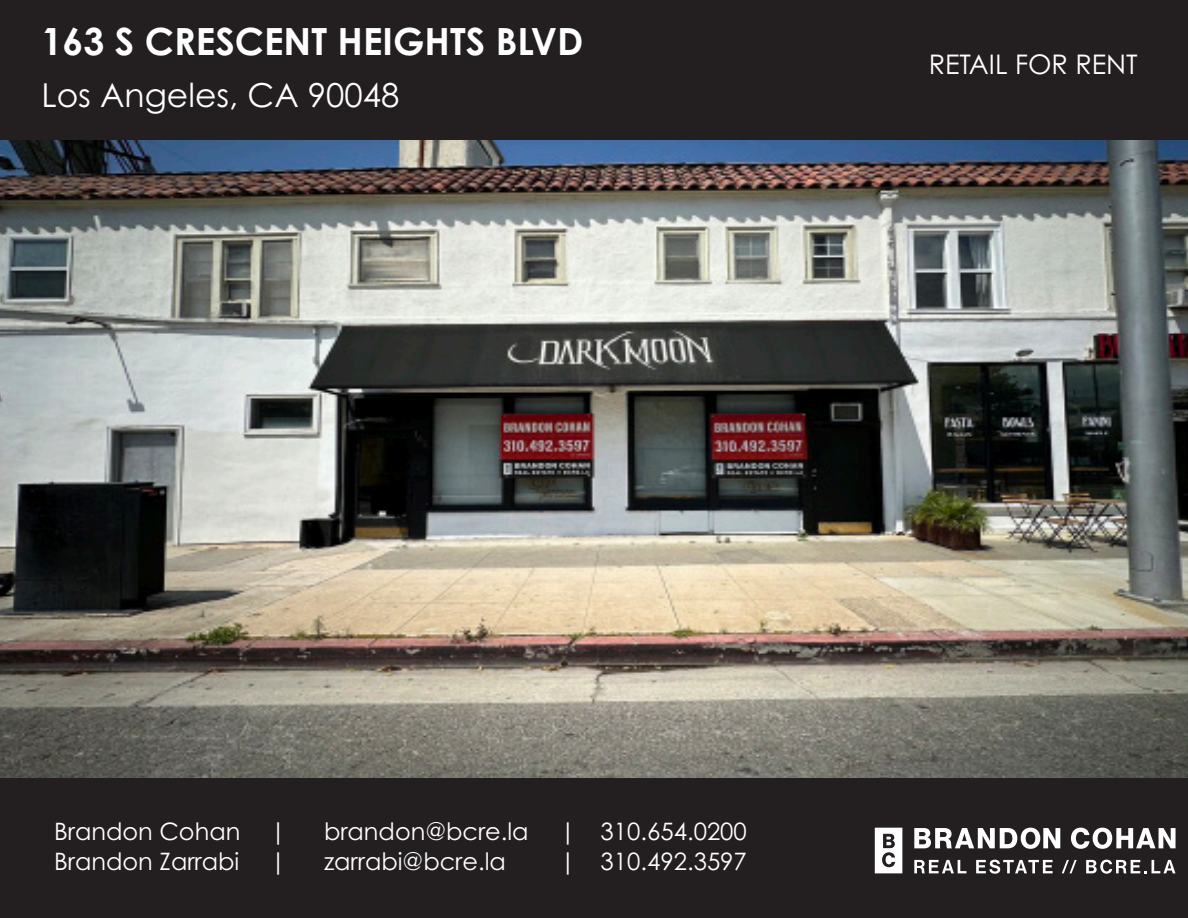
<style>
.page{position:relative;width:1188px;height:918px;background:#fff}
.page>*{position:absolute;margin:0;border:0;box-sizing:border-box;transform-origin:0 0}
.t1{font:700 37.5px "Century Gothic Pro";color:#fff}
.t2{font:33px "Century Gothic Pro";color:#fff}
.t3{font:27px "Century Gothic Pro";color:#fff}
.t4{font:24px "Century Gothic Pro";color:#fff}
</style>
<div class="page">
<img style="left:0;top:140px;width:1188px;height:638px">
<div style="left:0;top:778px;width:1188px;height:140px;background:#231f20"></div>
<svg style="left:914px;top:828px;width:146px;height:21px"></svg>
<svg style="left:1071px;top:828px;width:105px;height:21px"></svg>
<svg style="left:914px;top:860px;width:52px;height:13px"></svg>
<svg style="left:976px;top:860px;width:77px;height:14px"></svg>
<svg style="left:1062px;top:860px;width:15px;height:13px"></svg>
<svg style="left:1086px;top:860px;width:89px;height:14px"></svg>
<svg style="left:875px;top:828px;width:27px;height:45px"></svg>
<div style="left:0;top:0;width:1188px;height:140px;background:#231f20"></div>
<p class="t1" style="left:41px;top:18px;width:543px">163 S CRESCENT HEIGHTS BLVD</p>
<p class="t2" style="left:41px;top:75px;width:359px">Los Angeles, CA 90048</p>
<p class="t3" style="left:929px;top:48px;width:211px">RETAIL FOR RENT</p>
<p class="t4" style="left:54px;top:817px;width:234px">Brandon Cohan |</p>
<p class="t4" style="left:324px;top:817px;width:206px">brandon@bcre.la</p>
<p class="t4" style="left:560px;top:817px;width:188px">| 310.654.0200</p>
<p class="t4" style="left:54px;top:847px;width:187px">Brandon Zarrabi</p>
<p class="t4" style="left:270px;top:847px;width:18px">|</p>
<p class="t4" style="left:324px;top:847px;width:183px">zarrabi@bcre.la</p>
<p class="t4" style="left:560px;top:847px;width:188px">| 310.492.3597</p>
</div>
